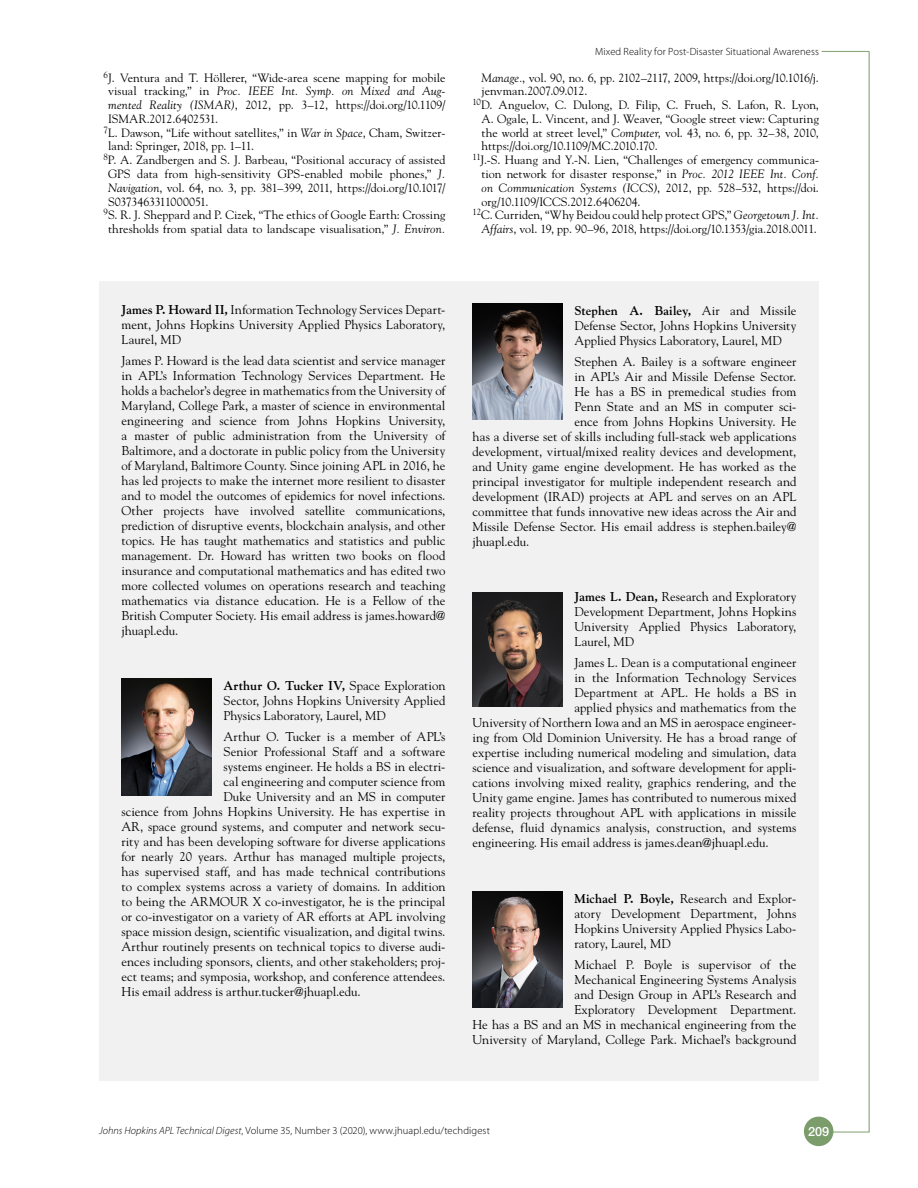
<style>
.page{position:relative;width:918px;height:1188px;background:#fff}
.page>*{position:absolute;margin:0;border:0;box-sizing:border-box;transform-origin:0 0}
.Bio{font:12.75px/15px "Hopkins Goudy";letter-spacing:.005em;color:#000;text-align:justify}
.Bio_Affiliation{font:12.75px/15px "Hopkins Goudy";color:#000;text-align:justify}
.t1{font:500 12.75px "Helvetica Neue LT Std";color:#fff}
.References{font:12px/13.8px "Hopkins Goudy";color:#000;text-align:justify}
.t2{font:300 10.5px "Myriad Pro";letter-spacing:.01em;color:#000}
.s1{font-style:italic}
.s2{font-weight:700}
</style>
<div class="page">
<hr style="left:817px;top:1132px;width:52px;height:1px;background:#7b9c6b">
<hr style="left:869px;top:51px;width:1px;height:1081px;background:#7b9c6b">
<hr style="left:822px;top:51px;width:47px;height:1px;background:#7b9c6b">
<div style="left:804px;top:1117px;width:29px;height:29px;background:#7b9c6b;border-radius:50%"></div>
<div style="left:99px;top:281px;width:720px;height:799px;background:#f1f1f1"></div>
<img style="left:122px;top:679px;width:90px;height:116px">
<img style="left:472px;top:303px;width:90px;height:117px">
<img style="left:472px;top:592px;width:90px;height:114px">
<img style="left:472px;top:891px;width:90px;height:117px">
<p class="References" style="left:108px;top:70px;width:339px;text-indent:-4px"><sup>6</sup>J. Ventura and T. Höllerer, “Wide-area scene mapping for mobile visual tracking,” in <span class="s1">Proc. IEEE Int. Symp. on Mixed and Aug&shy;mented Reality (ISMAR)</span>, 2012, pp. 3–12, https://doi.org/10.1109/ ISMAR.2012.6402531.</p>
<p class="References" style="left:108px;top:125px;width:339px;text-indent:-4px"><sup>7</sup>L. Dawson, “Life without satellites,” in <span class="s1">War in Space</span>, Cham, Switzer&shy;land: Springer, 2018, pp. 1–11.</p>
<p class="References" style="left:108px;top:153px;width:339px;text-indent:-4px"><sup>8</sup>P. A. Zandbergen and S. J. Barbeau, “Positional accuracy of assisted GPS data from high-sensitivity GPS-enabled mobile phones,” <span class="s1">J.<br>Navigation</span>, vol. 64, no. 3, pp. 381–399, 2011, https://doi.org/10.1017/ S0373463311000051.</p>
<p class="References" style="left:104px;top:208px;width:344px;text-align:center"><sup>9</sup>S. R. J. Sheppard and P. Cizek, “The ethics of Google Earth: Crossing thresholds from spatial data to landscape visualisation,” <span class="s1">J. Environ.</span></p>
<p class="t2" style="left:595px;top:45px;width:225px">Mixed Reality for Post-Disaster Situational Awareness</p>
<p class="References" style="left:482px;top:70px;width:339px"><span class="s1">Manage.</span>, vol. 90, no. 6, pp. 2102–2117, 2009, https://doi.org/10.1016/j. jenvman.2007.09.012.</p>
<p class="References" style="left:482px;top:98px;width:339px;text-indent:-9px"><sup>10</sup>D. Anguelov, C. Dulong, D. Filip, C. Frueh, S. Lafon, R. Lyon, A. Ogale, L. Vincent, and J. Weaver, “Google street view: Capturing the world at street level,” <span class="s1">Computer</span>, vol. 43, no. 6, pp. 32–38, 2010, https://doi.org/10.1109/MC.2010.170.</p>
<p class="References" style="left:482px;top:153px;width:339px;text-indent:-9px"><sup>11</sup>J.-S. Huang and Y.-N. Lien, “Challenges of emergency communica&shy;tion network for disaster response,” in <span class="s1">Proc. 2012 IEEE Int. Conf. on Communication Systems (ICCS)</span>, 2012, pp. 528–532, https://doi. org/10.1109/ICCS.2012.6406204.</p>
<p class="References" style="left:472px;top:208px;width:348px;text-align:center"><sup>12</sup>C. Curriden, “Why Beidou could help protect GPS,” <span class="s1">Georgetown J. Int.<br>Affairs</span>, vol. 19, pp. 90–96, 2018, https://doi.org/10.1353/gia.2018.0011.</p>
<p class="Bio_Affiliation" style="left:122px;top:302px;width:326px"><span class="s2">James P. Howard II,</span> Information Technology Services Depart&shy;ment, Johns Hopkins University Applied Physics Laboratory, Laurel, MD</p>
<p class="Bio" style="left:122px;top:353px;width:326px">James P. Howard is the lead data scientist and service manager in APL’s Information Technology Services Department. He holds a bachelor’s degree in mathematics from the University of Maryland, College Park, a master of science in environmental engineering and science from Johns Hopkins University, a master of public administration from the University of Baltimore, and a doctorate in public policy from the University of Maryland, Baltimore County. Since joining APL in 2016, he has led projects to make the internet more resilient to disaster and to model the outcomes of epidemics for novel infections.<br>Other projects have involved satellite communications, prediction of disruptive events, blockchain analysis, and other topics. He has taught mathematics and statistics and public management. Dr. Howard has written two books on flood insurance and computational mathematics and has edited two more collected volumes on operations research and teaching mathematics via distance education. He is a Fellow of the British Computer Society. His email address is james.howard@ jhuapl.edu.</p>
<p class="Bio_Affiliation" style="left:224px;top:678px;width:224px"><span class="s2">Arthur O. Tucker IV,</span> Space Exploration Sector, Johns Hopkins University Applied Physics Laboratory, Laurel, MD</p>
<p class="Bio" style="left:224px;top:729px;width:224px">Arthur O. Tucker is a member of APL’s</p>
<p class="Bio" style="left:224px;top:744px;width:224px">Senior Professional Staff and a software</p>
<p class="Bio" style="left:224px;top:759px;width:224px">systems engineer. He holds a BS in electri-</p>
<p class="Bio" style="left:224px;top:774px;width:224px">cal engineering and computer science from</p>
<p class="Bio" style="left:224px;top:789px;width:224px">Duke University and an MS in computer</p>
<p class="Bio" style="left:122px;top:804px;width:326px">science from Johns Hopkins University. He has expertise in</p>
<p class="Bio" style="left:122px;top:819px;width:326px">AR, space ground systems, and computer and network secu-</p>
<p class="Bio" style="left:122px;top:834px;width:326px">rity and has been developing software for diverse applications</p>
<p class="Bio" style="left:122px;top:849px;width:325px">for nearly 20 years. Arthur has managed multiple projects,</p>
<p class="Bio" style="left:122px;top:864px;width:325px">has supervised staff, and has made technical contributions</p>
<p class="Bio" style="left:122px;top:879px;width:326px">to complex systems across a variety of domains. In addition</p>
<p class="Bio" style="left:122px;top:894px;width:326px">to being the ARMOUR X co-investigator, he is the principal</p>
<p class="Bio" style="left:122px;top:909px;width:325px">or co-investigator on a variety of AR efforts at APL involving</p>
<p class="Bio" style="left:122px;top:924px;width:326px">space mission design, scientific visualization, and digital twins.</p>
<p class="Bio" style="left:122px;top:939px;width:326px">Arthur routinely presents on technical topics to diverse audi-</p>
<p class="Bio" style="left:122px;top:954px;width:326px">ences including sponsors, clients, and other stakeholders; proj-</p>
<p class="Bio" style="left:122px;top:969px;width:326px">ect teams; and symposia, workshop, and conference attendees.</p>
<p class="Bio" style="left:122px;top:984px;width:241px">His email address is arthur.tucker@jhuapl.edu.</p>
<p class="Bio_Affiliation" style="left:574px;top:303px;width:224px"><span class="s2">Stephen A. Bailey,</span> Air and Missile Defense Sector, Johns Hopkins University Applied Physics Laboratory, Laurel, MD</p>
<p class="Bio" style="left:574px;top:354px;width:224px">Stephen A. Bailey is a software engineer</p>
<p class="Bio" style="left:574px;top:369px;width:224px">in APL’s Air and Missile Defense Sector.</p>
<p class="Bio" style="left:574px;top:384px;width:224px">He has a BS in premedical studies from</p>
<p class="Bio" style="left:574px;top:399px;width:224px">Penn State and an MS in computer sci-</p>
<p class="Bio" style="left:574px;top:414px;width:224px">ence from Johns Hopkins University. He</p>
<p class="Bio" style="left:472px;top:429px;width:325px">has a diverse set of skills including full-stack web applications</p>
<p class="Bio" style="left:472px;top:444px;width:326px">development, virtual/mixed reality devices and development,</p>
<p class="Bio" style="left:472px;top:459px;width:326px">and Unity game engine development. He has worked as the</p>
<p class="Bio" style="left:472px;top:474px;width:326px">principal investigator for multiple independent research and</p>
<p class="Bio" style="left:472px;top:489px;width:326px">development (IRAD) projects at APL and serves on an APL</p>
<p class="Bio" style="left:472px;top:504px;width:326px">committee that funds innovative new ideas across the Air and</p>
<p class="Bio" style="left:472px;top:519px;width:325px">Missile Defense Sector. His email address is stephen.bailey@</p>
<p class="Bio" style="left:472px;top:534px;width:58px">jhuapl.edu.</p>
<p class="Bio_Affiliation" style="left:574px;top:589px;width:224px"><span class="s2">James L. Dean,</span> Research and Exploratory Development Department, Johns Hopkins University Applied Physics Laboratory, Laurel, MD</p>
<p class="Bio" style="left:574px;top:655px;width:223px">James L. Dean is a computational engineer</p>
<p class="Bio" style="left:574px;top:670px;width:224px">in the Information Technology Services</p>
<p class="Bio" style="left:574px;top:685px;width:224px">Department at APL. He holds a BS in</p>
<p class="Bio" style="left:574px;top:700px;width:224px">applied physics and mathematics from the</p>
<p class="Bio" style="left:472px;top:715px;width:326px">University of Northern Iowa and an MS in aerospace engineer-</p>
<p class="Bio" style="left:472px;top:730px;width:326px">ing from Old Dominion University. He has a broad range of</p>
<p class="Bio" style="left:472px;top:745px;width:326px">expertise including numerical modeling and simulation, data</p>
<p class="Bio" style="left:472px;top:760px;width:326px">science and visualization, and software development for appli-</p>
<p class="Bio" style="left:472px;top:775px;width:326px">cations involving mixed reality, graphics rendering, and the</p>
<p class="Bio" style="left:472px;top:790px;width:326px">Unity game engine. James has contributed to numerous mixed</p>
<p class="Bio" style="left:472px;top:805px;width:326px">reality projects throughout APL with applications in missile</p>
<p class="Bio" style="left:472px;top:820px;width:326px">defense, fluid dynamics analysis, construction, and systems</p>
<p class="Bio" style="left:472px;top:835px;width:298px">engineering. His email address is james.dean@jhuapl.edu.</p>
<p class="Bio_Affiliation" style="left:574px;top:891px;width:224px"><span class="s2">Michael P. Boyle,</span> Research and Explor&shy;atory Development Department, Johns Hopkins University Applied Physics Labo&shy;ratory, Laurel, MD</p>
<p class="Bio" style="left:472px;top:957px;width:326px;text-align:right">Michael P. Boyle is supervisor of the<br>Mechanical Engineering Systems Analysis<br>and Design Group in APL’s Research and<br>Exploratory Development Department.<br>He has a BS and an MS in mechanical engineering from the University of Maryland, College Park. Michael’s background</p>
<p class="t2" style="left:99px;top:1124px;width:392px"><span class="s1">Johns Hopkins APL Technical Digest</span>, Volume 35, Number 3 (2020), www.jhuapl.edu/techdigest</p>
<p class="t1" style="left:808px;top:1124px;width:23px">209</p>
</div>
